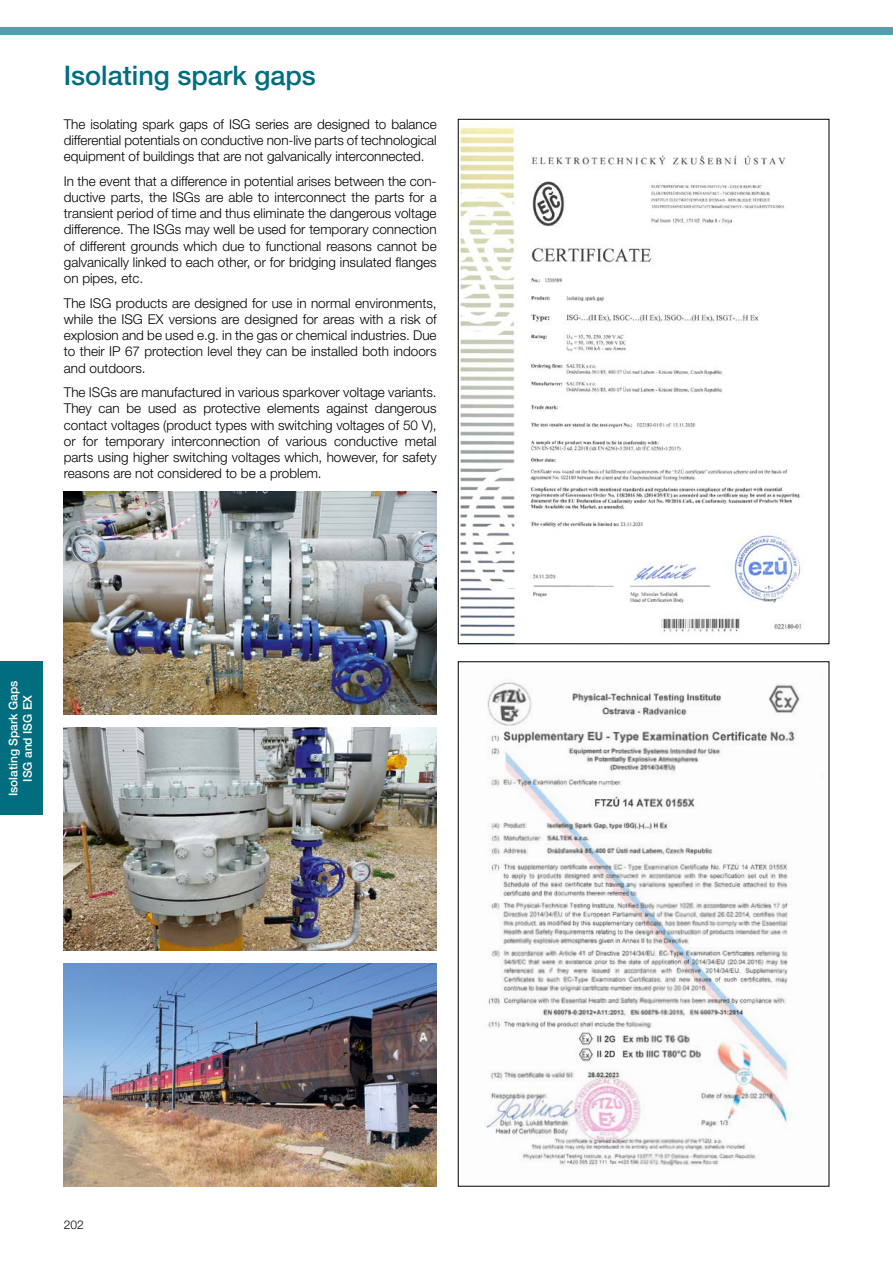
<style>
.page{position:relative;width:893px;height:1263px;background:#fff}
.page>*{position:absolute;margin:0;border:0;box-sizing:border-box;transform-origin:0 0}
.t1{font:500 27px "Helvetica Neue LT Pro";color:#006e7e}
.t2{font:300 13.5px/16.2px "Helvetica Neue LT Pro";color:#000;text-align:justify}
.t3{font:500 12px/14.4px "Helvetica Neue LT Pro";color:#fff;text-align:center}
.t4{font:300 12px "Helvetica Neue LT Pro";color:#000}
</style>
<div class="page">
<div style="left:0;top:27px;width:893px;height:7px;background:#4fa1ae"></div>
<div style="left:0;top:662px;width:43px;height:153px;background:#006e7e"></div>
<img style="left:64px;top:963px;width:373px;height:223px">
<img style="left:64px;top:492px;width:373px;height:223px">
<img style="left:64px;top:727px;width:373px;height:223px">
<img style="left:460px;top:126px;width:342px;height:511px">
<img style="left:484px;top:682px;width:316px;height:485px">
<h1 class="t1" style="left:64px;top:59px;width:254px">Isolating spark gaps</h1>
<p class="t2" style="left:64px;top:116px;width:374px">The isolating spark gaps of ISG series are designed to balance differential potentials on conductive non-live parts of technological equipment of buildings that are not galvanically interconnected.</p>
<p class="t2" style="left:64px;top:173px;width:374px">In the event that a difference in potential arises between the con&shy;ductive parts, the ISGs are able to interconnect the parts for a transient period of time and thus eliminate the dangerous voltage difference. The ISGs may well be used for temporary connection of different grounds which due to functional reasons cannot be galvanically linked to each other, or for bridging insulated flanges on pipes, etc.</p>
<p class="t2" style="left:64px;top:295px;width:374px">The ISG products are designed for use in normal environments, while the ISG EX versions are designed for areas with a risk of explosion and be used e.g. in the gas or chemical industries. Due to their IP 67 protection level they can be installed both indoors and outdoors.</p>
<p class="t2" style="left:64px;top:384px;width:374px">The ISGs are manufactured in various sparkover voltage variants.<br>They can be used as protective elements against dangerous contact voltages (product types with switching voltages of 50 V), or for temporary interconnection of various conductive metal parts using higher switching voltages which, however, for safety reasons are not considered to be a problem.</p>
<p class="t3" style="left:6px;top:796px;width:117px;rotate:-90deg">Isolating Spark Gaps<br>ISG and ISG EX</p>
<p class="t4" style="left:64px;top:1217px;width:22px">202</p>
</div>
